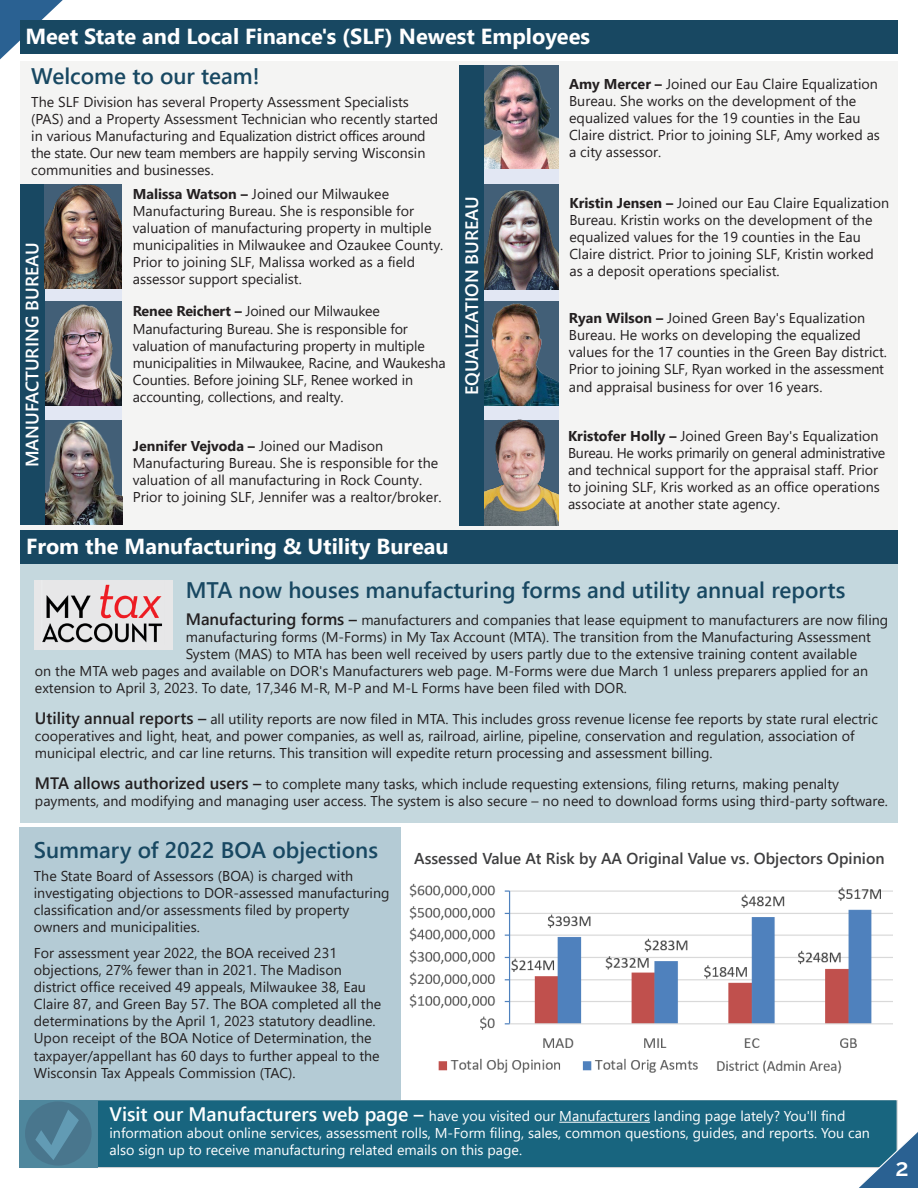
<style>
.page{position:relative;width:918px;height:1188px;background:#fff}
.page>*{position:absolute;margin:0;border:0;box-sizing:border-box;transform-origin:0 0}
.Heading_12__black{font:600 24px "Raleway";color:#fff}
.Heading_14_pt_Blue{font:600 22.5px "Segoe UI";color:#184862}
.HEading_15_pt__blue{font:600 22.5px "Segoe UI";color:#184862}
.Heading_14_pt_-_whit{font:700 21.75px "Segoe UI";color:#fff}
.Heading_13_pt_Black{font:600 18px "Segoe UI";color:#fff}
._10_pt_semil_bold{font:600 15.75px "Segoe UI";color:#3e3e3f}
.Heading_14_pt_Blue-2{font:14.25px/17.1px "Segoe UI";color:#231f20}
.Heading_13_pt_Blue{font:14.25px/17.1px "Segoe UI";color:#fff}
.s1{font-weight:700}
.s2{font-weight:600;font-size:16.5px}
.s3{font-weight:600;font-size:19.5px}
</style>
<div class="page">
<svg style="left:0;top:0;width:63px;height:59px"></svg>
<div style="left:20px;top:61px;width:878px;height:470px;background:#f4f4f3"></div>
<div style="left:20px;top:20px;width:878px;height:34px;background:#184862"></div>
<div style="left:40px;top:277px;width:82px;height:180px;background:#e2e7f3"></div>
<div style="left:477px;top:159px;width:82px;height:318px;background:#e2e7f3"></div>
<img style="left:44px;top:301px;width:78px;height:105px">
<img style="left:44px;top:420px;width:78px;height:105px">
<div style="left:20px;top:185px;width:24px;height:340px;background:#184862"></div>
<img style="left:44px;top:185px;width:78px;height:103px">
<img style="left:483px;top:420px;width:75px;height:106px">
<img style="left:483px;top:65px;width:75px;height:104px">
<img style="left:483px;top:301px;width:75px;height:105px">
<img style="left:483px;top:184px;width:75px;height:105px">
<div style="left:459px;top:65px;width:24px;height:461px;background:#184862"></div>
<div style="left:21px;top:1100px;width:876px;height:68px;background:#18657f;border:1px solid #d1d2d4"></div>
<div style="left:20px;top:827px;width:876px;height:272px;background:#b4cbd5"></div>
<div style="left:21px;top:561px;width:877px;height:262px;background:#c5d8de"></div>
<div style="left:20px;top:530px;width:878px;height:33px;background:#184862"></div>
<hr style="left:559px;top:1122px;width:91px;height:1px;background:#fff">
<div style="left:34px;top:580px;width:138px;height:70px;background:#e7e7e8"></div>
<img style="left:42px;top:584px;width:120px;height:59px">
<div style="left:401px;top:824px;width:502px;height:275px;background:#fff"></div>
<div style="left:20px;top:1100px;width:78px;height:68px;background:#4f879d"></div>
<div style="left:25px;top:1101px;width:67px;height:65px;background:#49768d;border-radius:50%"></div>
<svg style="left:35px;top:1110px;width:44px;height:50px"></svg>
<img style="left:409px;top:883px;width:484px;height:191px">
<svg style="left:855px;top:1127px;width:63px;height:61px"></svg>
<p class="Heading_14_pt_-_whit" style="left:25px;top:16px;width:566px">Meet State and Local Finance's (SLF) Newest Employees</p>
<p class="Heading_14_pt_Blue" style="left:31px;top:55px;width:230px">Welcome to our team!</p>
<p class="Heading_14_pt_Blue-2" style="left:31px;top:92px;width:409px">The SLF Division has several Property Assessment Specialists (PAS) and a Property Assessment Technician who recently started in various Manufacturing and Equalization district offices around the state. Our new team members are happily serving Wisconsin communities and businesses.</p>
<p class="Heading_14_pt_Blue-2" style="left:569px;top:193px;width:321px"><span class="s1">Kristin Jensen –</span> Joined our Eau Claire Equalization Bureau. Kristin works on the development of the equalized values for the 19 counties in the Eau Claire district. Prior to joining SLF, Kristin worked as a deposit operations specialist.</p>
<p class="Heading_14_pt_Blue-2" style="left:569px;top:74px;width:312px"><span class="s1">Amy Mercer –</span> Joined our Eau Claire Equalization Bureau. She works on the development of the equalized values for the 19 counties in the Eau Claire district. Prior to joining SLF, Amy worked as a city assessor.</p>
<p class="Heading_14_pt_Blue-2" style="left:133px;top:184px;width:312px"><span class="s1">Malissa Watson –</span> Joined our Milwaukee Manufacturing Bureau. She is responsible for valuation of manufacturing property in multiple municipalities in Milwaukee and Ozaukee County.<br>Prior to joining SLF, Malissa worked as a field assessor support specialist.</p>
<p class="Heading_13_pt_Black" style="left:455px;top:395px;width:200px;rotate:-90deg">EQUALIZATION BUREAU</p>
<p class="Heading_13_pt_Black" style="left:15px;top:467px;width:227px;rotate:-90deg">MANUFACTURING BUREAU</p>
<p class="Heading_14_pt_Blue-2" style="left:133px;top:302px;width:314px"><span class="s1">Renee Reichert –</span> Joined our Milwaukee Manufacturing Bureau. She is responsible for valuation of manufacturing property in multiple municipalities in Milwaukee, Racine, and Waukesha Counties. Before joining SLF, Renee worked in accounting, collections, and realty.</p>
<p class="Heading_14_pt_Blue-2" style="left:569px;top:308px;width:320px"><span class="s1">Ryan Wilson –</span> Joined Green Bay's Equalization Bureau. He works on developing the equalized values for the 17 counties in the Green Bay district.<br>Prior to joining SLF, Ryan worked in the assessment and appraisal business for over 16 years.</p>
<p class="Heading_14_pt_Blue-2" style="left:568px;top:426px;width:319px"><span class="s1">Kristofer Holly –</span> Joined Green Bay's Equalization Bureau. He works primarily on general administrative and technical support for the appraisal staff. Prior to joining SLF, Kris worked as an office operations associate at another state agency.</p>
<p class="Heading_14_pt_Blue-2" style="left:133px;top:436px;width:310px"><span class="s1">Jennifer Vejvoda –</span> Joined our Madison Manufacturing Bureau. She is responsible for the valuation of all manufacturing in Rock County.<br>Prior to joining SLF, Jennifer was a realtor/broker.</p>
<p class="Heading_14_pt_-_whit" style="left:26px;top:526px;width:424px">From the Manufacturing &amp; Utility Bureau</p>
<p class="Heading_14_pt_Blue" style="left:186px;top:569px;width:661px">MTA now houses manufacturing forms and utility annual reports</p>
<p class="Heading_14_pt_Blue-2" style="left:186px;top:610px;width:704px"><span class="s2">Manufacturing forms –</span> manufacturers and companies that lease equipment to manufacturers are now filing</p>
<p class="Heading_14_pt_Blue-2" style="left:186px;top:627px;width:687px">manufacturing forms (M-Forms) in My Tax Account (MTA). The transition from the Manufacturing Assessment</p>
<p class="Heading_14_pt_Blue-2" style="left:186px;top:644px;width:673px">System (MAS) to MTA has been well received by users partly due to the extensive training content available</p>
<p class="Heading_14_pt_Blue-2" style="left:35px;top:661px;width:835px">on the MTA web pages and available on DOR's Manufacturers web page. M-Forms were due March 1 unless preparers applied for an</p>
<p class="Heading_14_pt_Blue-2" style="left:35px;top:678px;width:593px">extension to April 3, 2023. To date, 17,346 M-R, M-P and M-L Forms have been filed with DOR.</p>
<p class="Heading_14_pt_Blue-2" style="left:35px;top:709px;width:844px"><span class="s2">Utility annual reports –</span> all utility reports are now filed in MTA. This includes gross revenue license fee reports by state rural electric cooperatives and light, heat, and power companies, as well as, railroad, airline, pipeline, conservation and regulation, association of municipal electric, and car line returns. This transition will expedite return processing and assessment billing.</p>
<p class="Heading_14_pt_Blue-2" style="left:35px;top:774px;width:855px"><span class="s2">MTA allows authorized users –</span> to complete many tasks, which include requesting extensions, filing returns, making penalty payments, and modifying and managing user access. The system is also secure – no need to download forms using third-party software.</p>
<p class="HEading_15_pt__blue" style="left:34px;top:829px;width:346px">Summary of 2022 BOA objections</p>
<p class="Heading_14_pt_Blue-2" style="left:34px;top:866px;width:357px">The State Board of Assessors (BOA) is charged with investigating objections to DOR-assessed manufacturing classification and/or assessments filed by property owners and municipalities.</p>
<p class="Heading_14_pt_Blue-2" style="left:34px;top:943px;width:349px">For assessment year 2022, the BOA received 231 objections, 27% fewer than in 2021. The Madison district office received 49 appeals, Milwaukee 38, Eau Claire 87, and Green Bay 57. The BOA completed all the determinations by the April 1, 2023 statutory deadline.<br>Upon receipt of the BOA Notice of Determination, the taxpayer/appellant has 60 days to further appeal to the Wisconsin Tax Appeals Commission (TAC).</p>
<p class="Heading_13_pt_Blue" style="left:109px;top:1106px;width:762px"><span class="s3">Visit our Manufacturers web page –</span> have you visited our Manufacturers landing page lately? You'll find information about online services, assessment rolls, M-Form filing, sales, common questions, guides, and reports. You can also sign up to receive manufacturing related emails on this page.</p>
<p class="_10_pt_semil_bold" style="left:414px;top:843px;width:472px">Assessed Value At Risk by AA Original Value vs. Objectors Opinion</p>
<p class="Heading_12__black" style="left:895px;top:1154px;width:15px">2</p>
</div>
